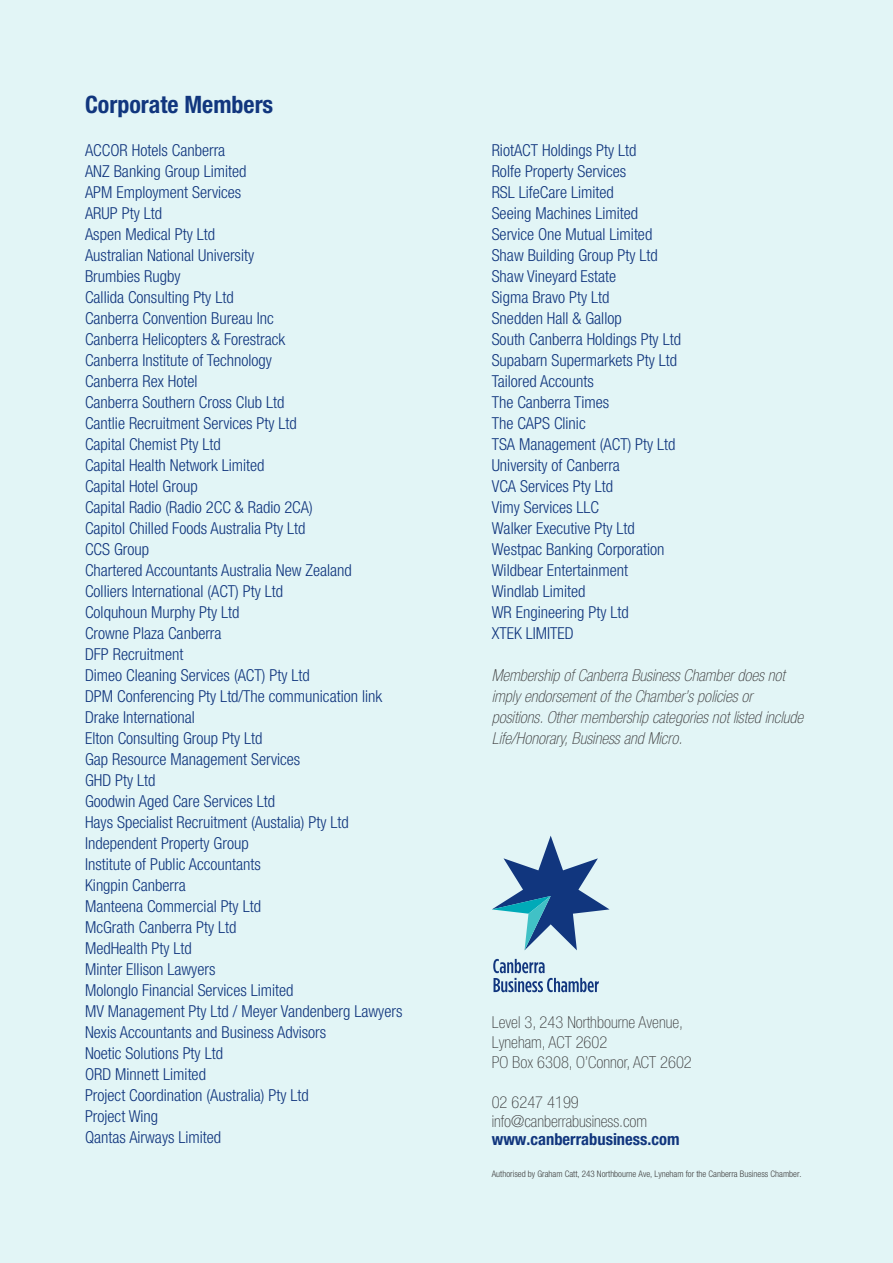
<style>
.page{position:relative;width:893px;height:1263px;background:#e2f5f6}
.page>*{position:absolute;margin:0;border:0;box-sizing:border-box;transform-origin:0 0}
.Heading_2{font:700 condensed 24px "Helvetica Neue LT Std";color:#11367e}
.t1{font:300 condensed 16.5px/21px "Helvetica Neue LT Std";color:#11367e}
.t2{font:italic 100 condensed 16.5px/21px "Helvetica Neue LT Std";color:#3e3e3f}
.t3{font:100 condensed 16.5px/19.8px "Helvetica Neue LT Std";color:#3e3e3f}
.t4{font:300 condensed 9px "Helvetica Neue LT Std";color:#404040}
.s1{font-weight:700;color:#11367e}
</style>
<div class="page">
<svg style="left:492px;top:836px;width:118px;height:114px"></svg>
<svg style="left:493px;top:959px;width:106px;height:33px"></svg>
<p class="Heading_2" style="left:85px;top:90px;width:190px">Corporate Members</p>
<p class="t1" style="left:85px;top:140px;width:142px">ACCOR Hotels Canberra</p>
<p class="t1" style="left:85px;top:161px;width:163px">ANZ Banking Group Limited</p>
<p class="t1" style="left:85px;top:182px;width:158px">APM Employment Services</p>
<p class="t1" style="left:85px;top:203px;width:79px">ARUP Pty Ltd</p>
<p class="t1" style="left:85px;top:224px;width:132px">Aspen Medical Pty Ltd</p>
<p class="t1" style="left:85px;top:245px;width:171px">Australian National University</p>
<p class="t1" style="left:85px;top:266px;width:97px">Brumbies Rugby</p>
<p class="t1" style="left:85px;top:287px;width:150px">Callida Consulting Pty Ltd</p>
<p class="t1" style="left:85px;top:308px;width:190px">Canberra Convention Bureau Inc</p>
<p class="t1" style="left:85px;top:329px;width:202px">Canberra Helicopters &amp; Forestrack</p>
<p class="t1" style="left:85px;top:350px;width:188px">Canberra Institute of Technology</p>
<p class="t1" style="left:85px;top:371px;width:114px">Canberra Rex Hotel</p>
<p class="t1" style="left:85px;top:392px;width:201px">Canberra Southern Cross Club Ltd</p>
<p class="t1" style="left:85px;top:413px;width:213px">Cantlie Recruitment Services Pty Ltd</p>
<p class="t1" style="left:85px;top:434px;width:137px">Capital Chemist Pty Ltd</p>
<p class="t1" style="left:85px;top:455px;width:181px">Capital Health Network Limited</p>
<p class="t1" style="left:85px;top:476px;width:114px">Capital Hotel Group</p>
<p class="t1" style="left:85px;top:497px;width:229px">Capital Radio (Radio 2CC &amp; Radio 2CA)</p>
<p class="t1" style="left:85px;top:518px;width:222px">Capitol Chilled Foods Australia Pty Ltd</p>
<p class="t1" style="left:85px;top:539px;width:66px">CCS Group</p>
<p class="t1" style="left:85px;top:560px;width:268px">Chartered Accountants Australia New Zealand</p>
<p class="t1" style="left:85px;top:581px;width:200px">Colliers International (ACT) Pty Ltd</p>
<p class="t1" style="left:85px;top:602px;width:156px">Colquhoun Murphy Pty Ltd</p>
<p class="t1" style="left:85px;top:623px;width:138px">Crowne Plaza Canberra</p>
<p class="t1" style="left:85px;top:644px;width:100px">DFP Recruitment</p>
<p class="t1" style="left:85px;top:665px;width:226px">Dimeo Cleaning Services (ACT) Pty Ltd</p>
<p class="t1" style="left:85px;top:686px;width:299px">DPM Conferencing Pty Ltd/The communication link</p>
<p class="t1" style="left:85px;top:707px;width:111px">Drake International</p>
<p class="t1" style="left:85px;top:728px;width:179px">Elton Consulting Group Pty Ltd</p>
<p class="t1" style="left:85px;top:749px;width:217px">Gap Resource Management Services</p>
<p class="t1" style="left:85px;top:770px;width:72px">GHD Pty Ltd</p>
<p class="t1" style="left:85px;top:791px;width:192px">Goodwin Aged Care Services Ltd</p>
<p class="t1" style="left:85px;top:812px;width:265px">Hays Specialist Recruitment (Austalia) Pty Ltd</p>
<p class="t1" style="left:85px;top:833px;width:165px">Independent Property Group</p>
<p class="t1" style="left:85px;top:854px;width:177px">Institute of Public Accountants</p>
<p class="t1" style="left:85px;top:875px;width:102px">Kingpin Canberra</p>
<p class="t1" style="left:85px;top:896px;width:177px">Manteena Commercial Pty Ltd</p>
<p class="t1" style="left:85px;top:917px;width:153px">McGrath Canberra Pty Ltd</p>
<p class="t1" style="left:85px;top:938px;width:108px">MedHealth Pty Ltd</p>
<p class="t1" style="left:85px;top:959px;width:132px">Minter Ellison Lawyers</p>
<p class="t1" style="left:85px;top:980px;width:210px">Molonglo Financial Services Limited</p>
<p class="t1" style="left:85px;top:1001px;width:319px">MV Management Pty Ltd / Meyer Vandenberg Lawyers</p>
<p class="t1" style="left:85px;top:1022px;width:243px">Nexis Accountants and Business Advisors</p>
<p class="t1" style="left:85px;top:1043px;width:139px">Noetic Solutions Pty Ltd</p>
<p class="t1" style="left:85px;top:1064px;width:122px">ORD Minnett Limited</p>
<p class="t1" style="left:85px;top:1085px;width:225px">Project Coordination (Australia) Pty Ltd</p>
<p class="t1" style="left:85px;top:1106px;width:75px">Project Wing</p>
<p class="t1" style="left:85px;top:1127px;width:138px">Qantas Airways Limited</p>
<p class="t1" style="left:492px;top:139px;width:191px">RiotACT Holdings Pty Ltd<br>Rolfe Property Services<br>RSL LifeCare Limited<br>Seeing Machines Limited<br>Service One Mutual Limited<br>Shaw Building Group Pty Ltd<br>Shaw Vineyard Estate<br>Sigma Bravo Pty Ltd<br>Snedden Hall &amp; Gallop<br>South Canberra Holdings Pty Ltd<br>Supabarn Supermarkets Pty Ltd<br>Tailored Accounts<br>The Canberra Times<br>The CAPS Clinic<br>TSA Management (ACT) Pty Ltd<br>University of Canberra<br>VCA Services Pty Ltd<br>Vimy Services LLC<br>Walker Executive Pty Ltd<br>Westpac Banking Corporation<br>Wildbear Entertainment<br>Windlab Limited<br>WR Engineering Pty Ltd<br>XTEK LIMITED</p>
<p class="t2" style="left:492px;top:665px;width:313px">Membership of Canberra Business Chamber does not imply endorsement of the Chamber’s policies or positions. Other membership categories not listed include Life/Honorary, Business and Micro.</p>
<p class="t3" style="left:492px;top:1012px;width:202px">Level 3, 243 Northbourne Avenue,<br>Lyneham, ACT 2602<br>PO Box 6308, O’Connor, ACT 2602</p>
<p class="t3" style="left:492px;top:1092px;width:189px;line-height:18.9px">02 6247 4199 info@canberrabusiness.com <span class="s1">www.canberrabusiness.com</span></p>
<p class="t4" style="left:492px;top:1169px;width:312px">Authorised by Graham Catt, 243 Northbourne Ave, Lyneham for the Canberra Business Chamber.</p>
</div>
